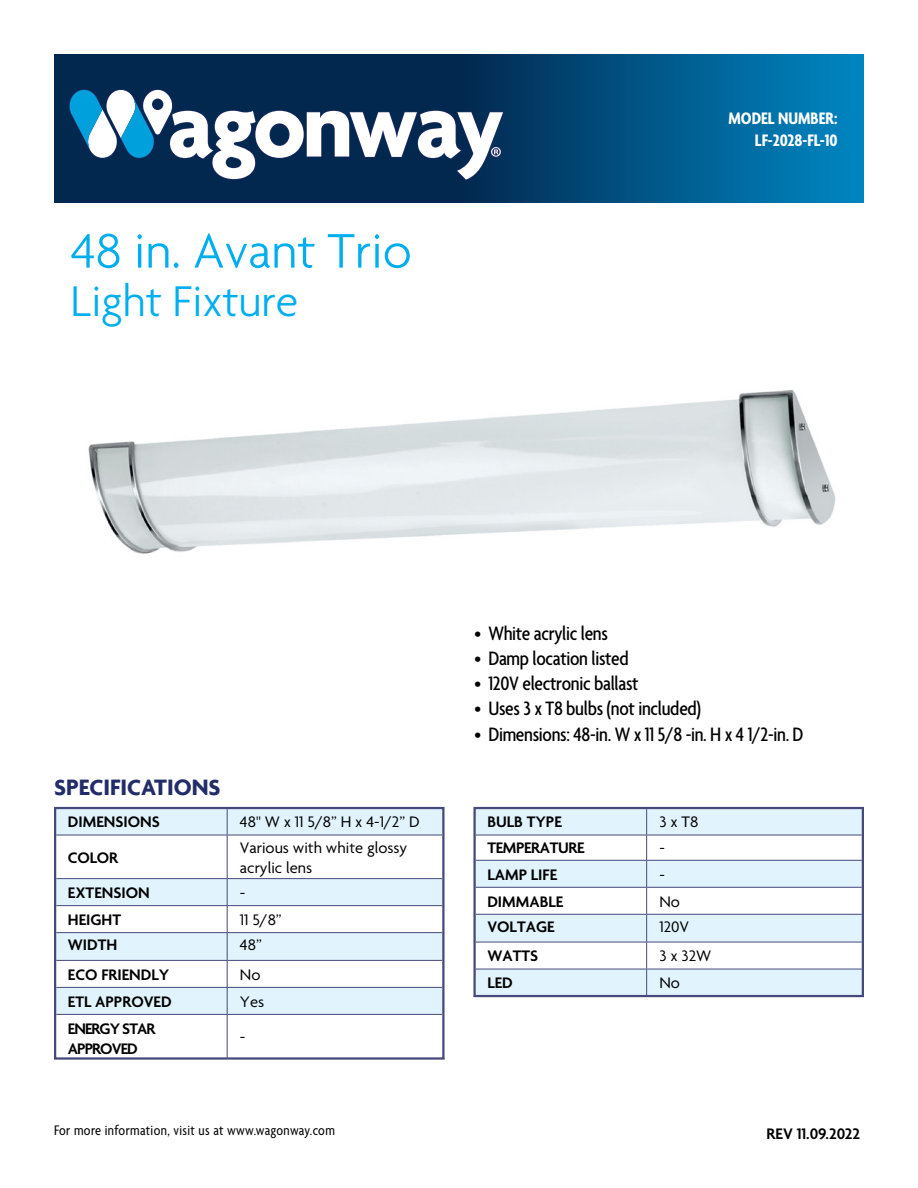
<style>
.page{position:relative;width:918px;height:1188px;background:#fff}
.page>*{position:absolute;margin:0;border:0;box-sizing:border-box;transform-origin:0 0}
.t1{font:300 52.5px "Agenda";letter-spacing:-.005em;color:#00aeef}
.t2{font:300 46.5px "Agenda";letter-spacing:-.005em;color:#00aeef}
.t3{font:700 24px "Agenda";color:#222d68}
.t4{font:500 condensed 21px "Agenda";letter-spacing:-.015em;color:#000}
.t5{font:700 condensed 18px/21.6px "Agenda";color:#fff;text-align:right}
.t6{font:600 16.5px "Agenda";color:#000}
.t7{font:16.5px/19.8px "Agenda";color:#000}
.t8{font:600 16.5px/19.8px "Agenda";letter-spacing:-.055em;color:#000}
.t9{font:600 16.5px "Agenda";letter-spacing:-.02em;color:#000}
.t10{font:condensed 15px "Agenda";letter-spacing:.025em;color:#000}
</style>
<div class="page">
<svg style="left:54px;top:54px;width:810px;height:148px;background:#014c7b"></svg>
<svg style="left:68px;top:88px;width:437px;height:93px"></svg>
<svg style="left:57px;top:810px;width:385px;height:204px;fill:#e1f4fd"></svg>
<svg style="left:227px;top:810px;width:1px;height:25px"></svg>
<hr style="left:56px;top:835px;width:171px;height:1px;background:#46497b">
<hr style="left:227px;top:835px;width:215px;height:1px;background:#46497b">
<hr style="left:227px;top:835px;width:1px;height:43px;background:#46497b">
<hr style="left:56px;top:878px;width:171px;height:1px;background:#46497b">
<hr style="left:227px;top:878px;width:215px;height:1px;background:#46497b">
<hr style="left:56px;top:905px;width:171px;height:1px;background:#46497b">
<hr style="left:227px;top:905px;width:215px;height:1px;background:#46497b">
<hr style="left:56px;top:932px;width:171px;height:1px;background:#46497b">
<hr style="left:227px;top:932px;width:215px;height:1px;background:#46497b">
<hr style="left:56px;top:960px;width:171px;height:1px;background:#46497b">
<hr style="left:227px;top:960px;width:215px;height:1px;background:#46497b">
<hr style="left:56px;top:987px;width:171px;height:1px;background:#46497b">
<hr style="left:227px;top:987px;width:215px;height:1px;background:#46497b">
<svg style="left:227px;top:879px;width:1px;height:135px"></svg>
<hr style="left:56px;top:1014px;width:171px;height:1px;background:#46497b">
<hr style="left:227px;top:1014px;width:215px;height:1px;background:#46497b">
<hr style="left:227px;top:1015px;width:1px;height:43px;background:#46497b">
<div style="left:54px;top:807px;width:391px;height:253px;border:2px solid #46497b"></div>
<svg style="left:476px;top:810px;width:385px;height:184px;fill:#e1f4fd"></svg>
<hr style="left:476px;top:835px;width:171px;height:1px;background:#46497b">
<hr style="left:647px;top:835px;width:215px;height:1px;background:#46497b">
<hr style="left:476px;top:860px;width:171px;height:1px;background:#46497b">
<hr style="left:647px;top:860px;width:215px;height:1px;background:#46497b">
<hr style="left:476px;top:887px;width:171px;height:1px;background:#46497b">
<hr style="left:647px;top:887px;width:215px;height:1px;background:#46497b">
<hr style="left:476px;top:914px;width:171px;height:1px;background:#46497b">
<hr style="left:647px;top:914px;width:215px;height:1px;background:#46497b">
<hr style="left:476px;top:942px;width:171px;height:1px;background:#46497b">
<hr style="left:647px;top:942px;width:215px;height:1px;background:#46497b">
<hr style="left:476px;top:969px;width:171px;height:1px;background:#46497b">
<hr style="left:647px;top:969px;width:215px;height:1px;background:#46497b">
<svg style="left:646px;top:810px;width:1px;height:184px"></svg>
<div style="left:473px;top:807px;width:391px;height:190px;border:2px solid #46497b"></div>
<img style="left:88px;top:390px;width:748px;height:164px">
<h1 class="t1" style="left:71px;top:220px;width:343px">48 in. Avant Trio</h1>
<h2 class="t2" style="left:71px;top:273px;width:229px">Light Fixture</h2>
<p class="t5" style="left:729px;top:107px;width:110px">MODEL NUMBER:<br>LF-2028-FL-10</p>
<p class="t3" style="left:54px;top:773px;width:168px">SPECIFICATIONS</p>
<p class="t6" style="left:68px;top:813px;width:94px">DIMENSIONS</p>
<p class="t7" style="left:240px;top:813px;width:181px">48" W x 11 5/8” H x 4-1/2” D</p>
<p class="t6" style="left:68px;top:849px;width:52px">COLOR</p>
<p class="t7" style="left:240px;top:839px;width:169px">Various with white glossy acrylic lens</p>
<p class="t6" style="left:68px;top:884px;width:83px">EXTENSION</p>
<p class="t7" style="left:240px;top:884px;width:7px">-</p>
<p class="t6" style="left:68px;top:911px;width:55px">HEIGHT</p>
<p class="t7" style="left:240px;top:911px;width:43px">11 5/8”</p>
<p class="t6" style="left:68px;top:936px;width:51px">WIDTH</p>
<p class="t7" style="left:240px;top:936px;width:24px">48”</p>
<p class="t6" style="left:68px;top:966px;width:103px">ECO FRIENDLY</p>
<p class="t7" style="left:240px;top:966px;width:22px">No</p>
<p class="t6" style="left:68px;top:993px;width:105px">ETL APPROVED</p>
<p class="t7" style="left:240px;top:993px;width:26px">Yes</p>
<p class="t8" style="left:68px;top:1020px;width:89px">ENERGY STAR<br>APPROVED</p>
<p class="t7" style="left:240px;top:1028px;width:7px">-</p>
<p class="t10" style="left:54px;top:1122px;width:282px">For more information, visit us at www.wagonway.com</p>
<p class="t4" style="left:475px;top:621px;width:135px">• White acrylic lens</p>
<p class="t4" style="left:475px;top:646px;width:156px">• Damp location listed</p>
<p class="t4" style="left:475px;top:671px;width:165px">• 120V electronic ballast</p>
<p class="t4" style="left:475px;top:697px;width:228px">• Uses 3 x T8 bulbs (not included)</p>
<p class="t4" style="left:475px;top:722px;width:330px">• Dimensions: 48-in. W x 11 5/8 -in. H x 4 1/2-in. D</p>
<p class="t6" style="left:487px;top:813px;width:76px">BULB TYPE</p>
<p class="t7" style="left:659px;top:813px;width:41px">3 x T8</p>
<p class="t9" style="left:487px;top:839px;width:99px">TEMPERATURE</p>
<p class="t7" style="left:659px;top:839px;width:7px">-</p>
<p class="t6" style="left:487px;top:866px;width:71px">LAMP LIFE</p>
<p class="t7" style="left:659px;top:866px;width:7px">-</p>
<p class="t6" style="left:487px;top:893px;width:78px">DIMMABLE</p>
<p class="t7" style="left:659px;top:893px;width:22px">No</p>
<p class="t6" style="left:487px;top:918px;width:69px">VOLTAGE</p>
<p class="t7" style="left:659px;top:918px;width:31px">120V</p>
<p class="t6" style="left:487px;top:947px;width:52px">WATTS</p>
<p class="t7" style="left:659px;top:947px;width:53px">3 x 32W</p>
<p class="t6" style="left:487px;top:974px;width:27px">LED</p>
<p class="t7" style="left:659px;top:974px;width:22px">No</p>
<p class="t6" style="left:767px;top:1124px;width:95px">REV 11.09.2022</p>
</div>
